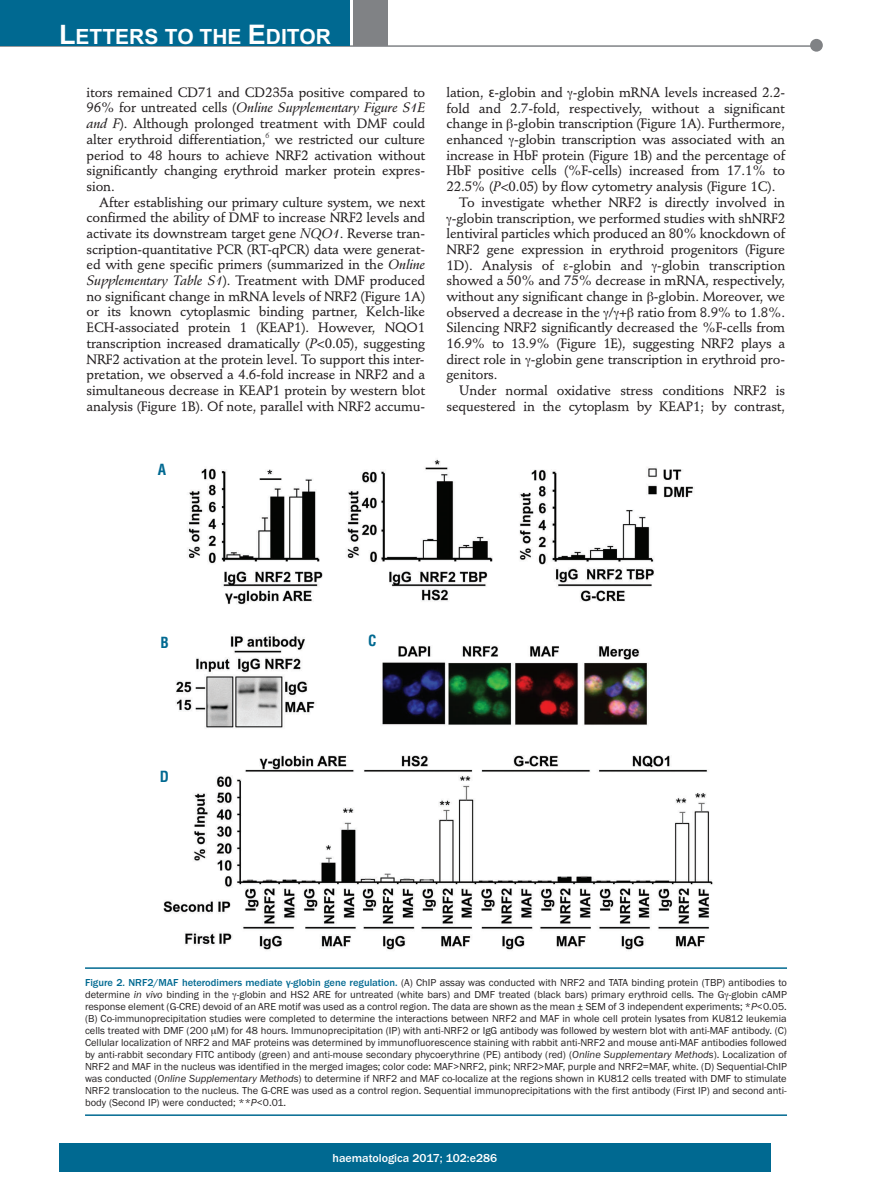
<style>
.page{position:relative;width:893px;height:1191px;background:#fff}
.page>*{position:absolute;margin:0;border:0;box-sizing:border-box;transform-origin:0 0}
.t1{font:700 21px "Arial";color:#fff}
.t2{font:700 condensed 15px "Helvetica";color:#006991}
.t3{font:500 13.5px/15.8px "Stempel Schneidler";letter-spacing:-.01em;color:#231f20;text-align:justify}
.t4{font:italic 13.5px "Stempel Schneidler Med";letter-spacing:-.01em;color:#231f20}
.t5{font:500 12px "Franklin Gothic";color:#fff}
.t6{font:10.5px/12px "Franklin Gothic";color:#231f20;text-align:justify}
.s1{font-size:27px}
.s2{font-family:"Stempel Schneidler";font-weight:500;font-style:normal}
.s3{font-family:"Stempel Schneidler Med";font-weight:400;font-style:italic}
.s4{font-family:"Lucida Grande";font-weight:400}
.s5{font-weight:500;color:#006991}
.s6{font-style:italic}
</style>
<div class="page">
<div style="left:59px;top:1143px;width:712px;height:28px;background:#006991"></div>
<hr style="left:0;top:45px;width:820px;height:2px;background:#808285">
<div style="left:810px;top:39px;width:13px;height:13px;background:#808285;border-radius:50%"></div>
<div style="left:354px;top:0;width:34px;height:45px;background:#808285"></div>
<div style="left:0;top:0;width:350px;height:45px;background:#006991"></div>
<img style="left:163px;top:459px;width:550px;height:491px">
<hr style="left:85px;top:967px;width:702px;height:2px;background:#006991">
<hr style="left:85px;top:1114px;width:702px;height:2px;background:#006991">
<h1 class="t1" style="left:59px;top:25px;width:273px"><span class="s1">L</span>ETTERS TO THE <span class="s1">E</span>DITOR</h1>
<p class="t3" style="left:87px;top:86px;width:340px">itors remained CD71 and CD235a positive compared to</p>
<p class="t4" style="left:87px;top:102px;width:340px"><span class="s2">96% for untreated cells (</span>Online Supplementary Figure S1E</p>
<p class="t3" style="left:87px;top:117px;width:340px"><span class="s3">and F</span>). Although prolonged treatment with DMF could alter erythroid differentiation,<sup>6</sup> we restricted our culture period to 48 hours to achieve NRF2 activation without significantly changing erythroid marker protein expres&shy;sion.</p>
<p class="t3" style="left:87px;top:195px;width:340px;text-indent:13px">After establishing our primary culture system, we next confirmed the ability of DMF to increase NRF2 levels and activate its downstream target gene <span class="s3">NQO1</span>. Reverse tran&shy;scription-quantitative PCR (RT-qPCR) data were generat&shy;ed with gene specific primers (summarized in the <span class="s3">Online Supplementary Table S1</span>). Treatment with DMF produced no significant change in mRNA levels of NRF2 (Figure 1A) or its known cytoplasmic binding partner, Kelch-like ECH-associated protein 1 (KEAP1). However, NQO1 transcription increased dramatically (<span class="s3">P</span>&lt;0.05), suggesting NRF2 activation at the protein level. To support this inter&shy;pretation, we observed a 4.6-fold increase in NRF2 and a simultaneous decrease in KEAP1 protein by western blot analysis (Figure 1B). Of note, parallel with NRF2 accumu-</p>
<p class="t2" style="left:158px;top:461px;width:10px">A</p>
<p class="t3" style="left:446px;top:86px;width:340px">lation, <span class="s4">ε</span>-globin and -globin mRNA levels increased 2.2-</p>
<p class="t3" style="left:446px;top:102px;width:340px">fold and 2.7-fold, respectively, without a significant</p>
<p class="t3" style="left:446px;top:117px;width:340px">change in -globin transcription (Figure 1A). Furthermore,</p>
<p class="t3" style="left:446px;top:133px;width:340px">enhanced -globin transcription was associated with an</p>
<p class="t3" style="left:446px;top:149px;width:340px">increase in HbF protein (Figure 1B) and the percentage of</p>
<p class="t3" style="left:446px;top:164px;width:340px">HbF positive cells (%F-cells) increased from 17.1% to</p>
<p class="t3" style="left:446px;top:180px;width:330px">22.5% (<span class="s3">P</span>&lt;0.05) by flow cytometry analysis (Figure 1C).</p>
<p class="t3" style="left:459px;top:196px;width:327px">To investigate whether NRF2 is directly involved in</p>
<p class="t3" style="left:452px;top:211px;width:335px">-globin transcription, we performed studies with shNRF2</p>
<p class="t3" style="left:446px;top:227px;width:340px">lentiviral particles which produced an 80% knockdown of</p>
<p class="t3" style="left:446px;top:243px;width:340px">NRF2 gene expression in erythroid progenitors (Figure</p>
<p class="t3" style="left:446px;top:258px;width:340px">1D). Analysis of -globin and -globin transcription</p>
<p class="t3" style="left:446px;top:274px;width:340px">showed a 50% and 75% decrease in mRNA, respectively,</p>
<p class="t3" style="left:446px;top:290px;width:340px">without any significant change in -globin. Moreover, we</p>
<p class="t3" style="left:446px;top:305px;width:340px">observed a decrease in the / + ratio from 8.9% to 1.8%.</p>
<p class="t3" style="left:446px;top:321px;width:340px">Silencing NRF2 significantly decreased the %F-cells from</p>
<p class="t3" style="left:446px;top:337px;width:340px">16.9% to 13.9% (Figure 1E), suggesting NRF2 plays a</p>
<p class="t3" style="left:446px;top:352px;width:340px">direct role in -globin gene transcription in erythroid pro-</p>
<p class="t3" style="left:446px;top:368px;width:52px">genitors.</p>
<p class="t3" style="left:459px;top:384px;width:327px">Under normal oxidative stress conditions NRF2 is</p>
<p class="t3" style="left:446px;top:399px;width:340px">sequestered in the cytoplasm by KEAP1; by contrast,</p>
<p class="t2" style="left:160px;top:634px;width:10px">B</p>
<p class="t2" style="left:160px;top:767px;width:11px">D</p>
<p class="t2" style="left:368px;top:632px;width:10px">C</p>
<p class="t6" style="left:85px;top:976px;width:703px"><span class="s5">Figure 2. NRF2/MAF heterodimers mediate γ-globin gene regulation.</span> (A) ChIP assay was conducted with NRF2 and TATA binding protein (TBP) antibodies to determine <span class="s6">in vivo</span> binding in the -globin and HS2 ARE for untreated (white bars) and DMF treated (black bars) primary erythroid cells. The G -globin cAMP response element (G-CRE) devoid of an ARE motif was used as a control region. The data are shown as the mean ± SEM of 3 independent experiments; *<span class="s6">P</span>&lt;0.05. (B) Co-immunoprecipitation studies were completed to determine the interactions between NRF2 and MAF in whole cell protein lysates from KU812 leukemia cells treated with DMF (200 M) for 48 hours. Immunoprecipitation (IP) with anti-NRF2 or IgG antibody was followed by western blot with anti-MAF antibody. (C)<br>Cellular localization of NRF2 and MAF proteins was determined by immunofluorescence staining with rabbit anti-NRF2 and mouse anti-MAF antibodies followed by anti-rabbit secondary FITC antibody (green) and anti-mouse secondary phycoerythrine (PE) antibody (red) (<span class="s6">Online Supplementary Methods</span>). Localization of NRF2 and MAF in the nucleus was identified in the merged images; color code: MAF&gt;NRF2, pink; NRF2&gt;MAF, purple and NRF2=MAF, white. (D) Sequential-ChIP was conducted (<span class="s6">Online Supplementary Methods</span>) to determine if NRF2 and MAF co-localize at the regions shown in KU812 cells treated with DMF to stimulate NRF2 translocation to the nucleus. The G-CRE was used as a control region. Sequential immunoprecipitations with the first antibody (First IP) and second anti&shy;body (Second IP) were conducted; **<span class="s6">P</span>&lt;0.01.</p>
<p class="t5" style="left:333px;top:1150px;width:166px">haematologica 2017; 102:e286</p>
</div>
